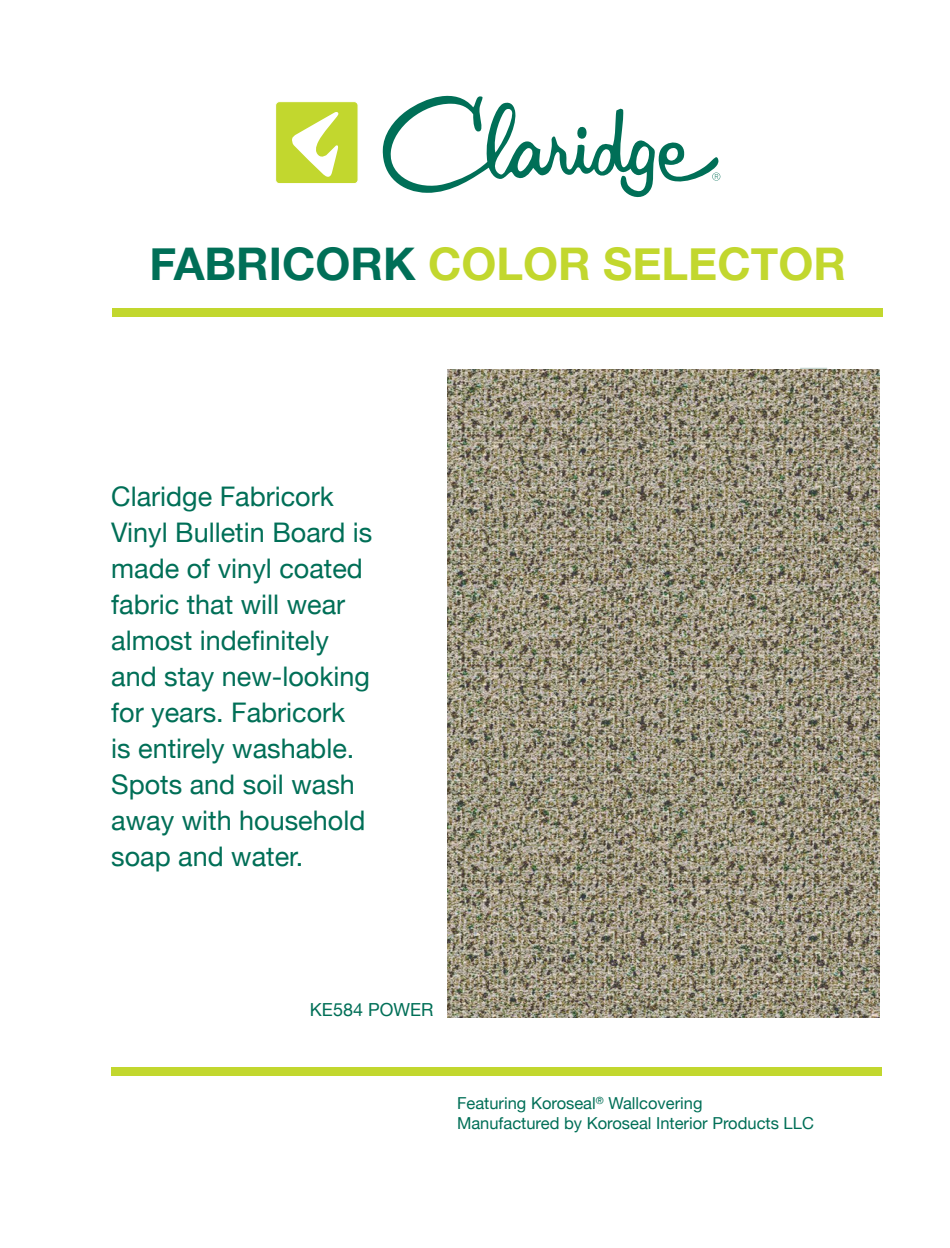
<style>
.page{position:relative;width:950px;height:1248px;background:#fff}
.page>*{position:absolute;margin:0;border:0;box-sizing:border-box;transform-origin:0 0}
.t1{font:700 45px "Helvetica Neue";color:#c2d72e}
.t2{font:27px/36px "Helvetica Neue";color:#006f57}
.t3{font:18px "Helvetica Neue";color:#006f57}
.t4{font:16.5px/19.8px "Helvetica Neue";color:#006f57}
.s1{color:#006f57}
</style>
<div class="page">
<svg style="left:382px;top:96px;width:338px;height:101px"></svg>
<div style="left:275px;top:102px;width:83px;height:82px;background:#c2d72e;border-radius:4px"></div>
<div style="left:275px;top:101px;width:83px;height:83px;border:1px solid #fff;border-radius:4px"></div>
<svg style="left:292px;top:112px;width:47px;height:65px"></svg>
<div style="left:113px;top:308px;width:769px;height:8px;background:#c2d72e"></div>
<div style="left:111px;top:1067px;width:770px;height:9px;background:#c2d72e"></div>
<svg style="left:800px;top:368px;width:27px;height:1px"></svg>
<img style="left:447px;top:369px;width:432px;height:648px">
<h1 class="t1" style="left:149px;top:229px;width:697px"><span class="s1">FABRICORK</span> COLOR SELECTOR</h1>
<p class="t2" style="left:111px;top:480px;width:263px">Claridge Fabricork<br>Vinyl Bulletin Board is made of vinyl coated fabric that will wear almost indefinitely and stay new-looking for years. Fabricork<br>is entirely washable.<br>Spots and soil wash away with household soap and water.</p>
<p class="t3" style="left:310px;top:996px;width:125px">KE584 POWER</p>
<p class="t4" style="left:457px;top:1094px;width:358px">Featuring Koroseal<sup>®</sup> Wallcovering<br>Manufactured by Koroseal Interior Products LLC</p>
</div>
